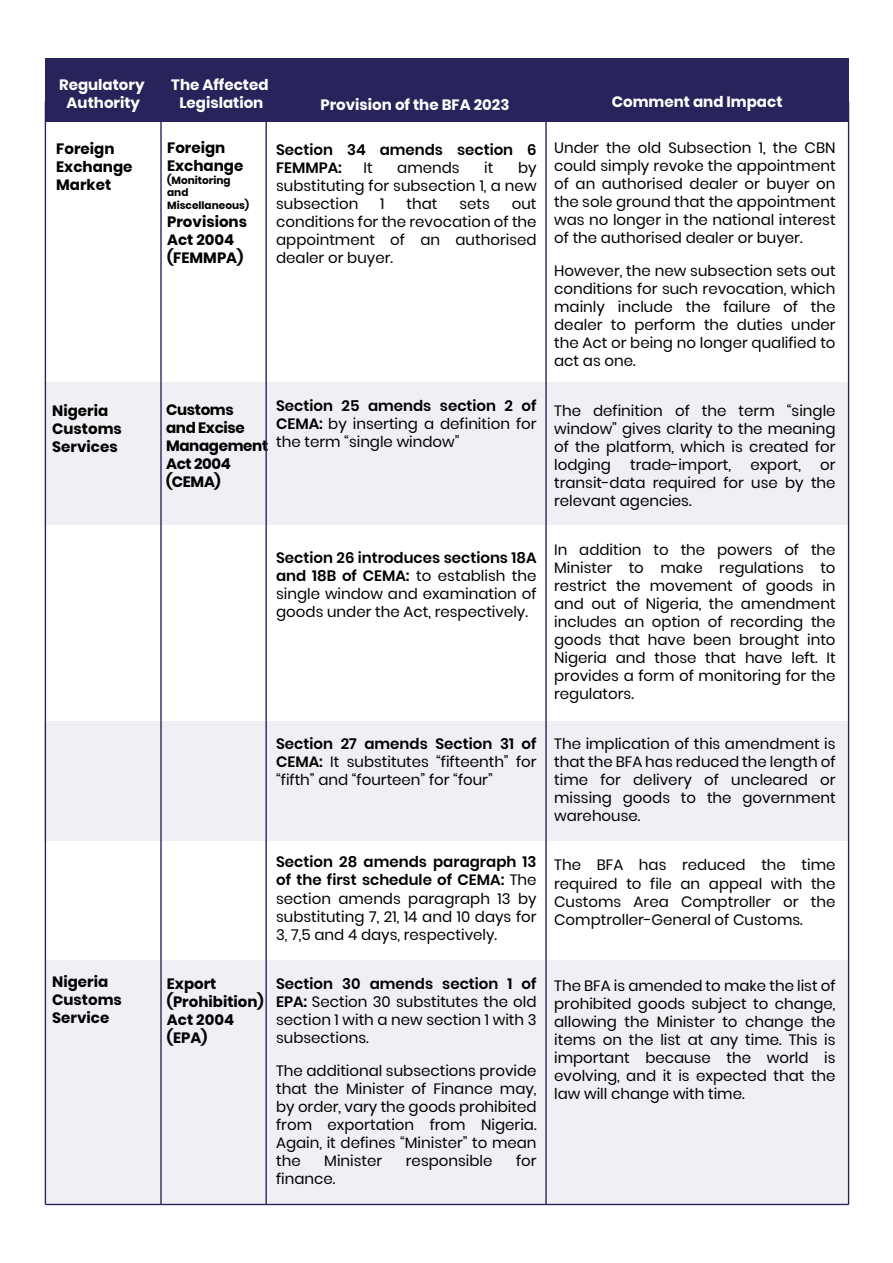
<style>
.page{position:relative;width:893px;height:1263px;background:#fff}
.page>*{position:absolute;margin:0;border:0;box-sizing:border-box;transform-origin:0 0}
.t1{font:15px/18px "Poppins";color:#000;text-align:justify}
.t2{font:700 15px/18px "Poppins";color:#000}
.t3{font:700 15px/18px "Poppins";color:#fff;text-align:center}
.t4{font:700 15px/18px "Poppins";letter-spacing:-.02em;color:#000}
.t5{font:600 15px/18px "Poppins";color:#000}
.t6{font:700 10.5px/12.6px "Poppins";color:#000}
.s1{font-weight:600}
</style>
<div class="page">
<div style="left:46px;top:383px;width:803px;height:142px;background:#f0f0f4"></div>
<div style="left:44px;top:721px;width:803px;height:119px;background:#f0f0f4"></div>
<div style="left:46px;top:960px;width:803px;height:244px;background:#f0f0f4"></div>
<div style="left:45px;top:59px;width:804px;height:63px;background:#29235c"></div>
<hr style="left:45px;top:102px;width:1px;height:1102px;background:#29235c">
<hr style="left:160px;top:102px;width:2px;height:1102px;background:#29235c">
<hr style="left:265px;top:102px;width:2px;height:1102px;background:#29235c">
<hr style="left:545px;top:102px;width:2px;height:1102px;background:#29235c">
<hr style="left:848px;top:102px;width:1px;height:1102px;background:#29235c">
<hr style="left:45px;top:1204px;width:804px;height:1px;background:#29235c">
<p class="t3" style="left:59px;top:76px;width:87px">Regulatory<br>Authority</p>
<p class="t3" style="left:171px;top:76px;width:99px">The Affected<br>Legislation</p>
<p class="t2" style="left:56px;top:140px;width:78px">Foreign<br>Exchange<br>Market</p>
<p class="t2" style="left:167px;top:139px;width:78px">Foreign<br>Exchange</p>
<p class="t6" style="left:167px;top:174px;width:84px">(Monitoring and<br>Miscellaneous)</p>
<p class="t2" style="left:167px;top:213px;width:81px">Provisions<br>Act 2004 (FEMMPA)</p>
<p class="t2" style="left:52px;top:402px;width:71px">Nigeria<br>Customs<br>Services</p>
<p class="t4" style="left:166px;top:400px;width:104px">Customs<br>and Excise<br>Management<br>Act 2004 (CEMA)</p>
<p class="t2" style="left:52px;top:973px;width:71px">Nigeria<br>Customs<br>Service</p>
<p class="t2" style="left:167px;top:975px;width:98px">Export (Prohibition)<br>Act 2004 (EPA)</p>
<p class="t3" style="left:320px;top:96px;width:190px">Provision of the BFA 2023</p>
<p class="t3" style="left:612px;top:93px;width:172px">Comment and Impact</p>
<p class="t5" style="left:276px;top:141px;width:262px">Section 34 amends section 6<br>FEMMPA:</p>
<p class="t1" style="left:554px;top:139px;width:283px">Under the old Subsection 1, the CBN could simply revoke the appointment of an authorised dealer or buyer on the sole ground that the appointment was no longer in the national interest of the authorised dealer or buyer.</p>
<p class="t1" style="left:554px;top:262px;width:283px">However, the new subsection sets out conditions for such revocation, which mainly include the failure of the dealer to perform the duties under the Act or being no longer qualified to act as one.</p>
<p class="t1" style="left:554px;top:402px;width:283px">The definition of the term “single window” gives clarity to the meaning of the platform, which is created for lodging</p>
<p class="t1" style="left:364px;top:159px;width:11px">It</p>
<p class="t1" style="left:397px;top:159px;width:64px">amends</p>
<p class="t1" style="left:484px;top:159px;width:11px">it</p>
<p class="t1" style="left:276px;top:159px;width:262px;text-indent:242px">by substituting for subsection 1, a new subsection</p>
<p class="t1" style="left:380px;top:195px;width:6px">1</p>
<p class="t1" style="left:407px;top:195px;width:32px">that</p>
<p class="t1" style="left:459px;top:195px;width:32px">sets</p>
<p class="t1" style="left:276px;top:195px;width:262px;text-indent:236px">out conditions for the revocation of the appointment of an authorised dealer or buyer.</p>
<p class="t1" style="left:276px;top:397px;width:262px"><span class="s1">Section 25 amends section 2 of CEMA:</span> by inserting a definition for the term “single window”</p>
<p class="t1" style="left:630px;top:456px;width:103px">trade-import,</p>
<p class="t1" style="left:750px;top:456px;width:52px">export,</p>
<p class="t1" style="left:554px;top:456px;width:283px;text-indent:266px">or transit-data required for use by the relevant agencies.</p>
<p class="t1" style="left:554px;top:541px;width:283px">In addition to the powers of the Minister to make regulations to restrict the movement of goods in and out of Nigeria, the amendment includes an option of recording the goods that have been brought into Nigeria and those that have left. It provides a form of monitoring for the regulators.</p>
<p class="t1" style="left:554px;top:735px;width:283px">The implication of this amendment is that the BFA has reduced the length of time for delivery of uncleared or missing goods to the government warehouse.</p>
<p class="t1" style="left:554px;top:856px;width:283px">The BFA has reduced the time required to file an appeal with the Customs Area Comptroller or the Comptroller-General of Customs.</p>
<p class="t1" style="left:276px;top:549px;width:262px"><span class="s1">Section 26 introduces sections 18A and 18B of CEMA:</span> to establish the single window and examination of goods under the Act, respectively.</p>
<p class="t1" style="left:276px;top:735px;width:262px"><span class="s1">Section 27 amends Section 31 of CEMA:</span> It substitutes “fifteenth” for “fifth” and “fourteen” for “four”</p>
<p class="t1" style="left:276px;top:853px;width:262px"><span class="s1">Section 28 amends paragraph 13 of the first schedule of CEMA:</span> The section amends paragraph 13 by substituting 7, 21, 14 and 10 days for 3, 7,5 and 4 days, respectively.</p>
<p class="t1" style="left:276px;top:975px;width:262px"><span class="s1">Section 30 amends section 1 of EPA:</span> Section 30 substitutes the old section 1 with a new section 1 with 3 subsections.</p>
<p class="t1" style="left:276px;top:1062px;width:262px">The additional subsections provide that the Minister of Finance may, by order, vary the goods prohibited from exportation from Nigeria.<br>Again, it defines “Minister” to mean the</p>
<p class="t1" style="left:554px;top:976px;width:283px">The BFA is amended to make the list of prohibited goods subject to change, allowing the Minister to change the items on the list at any time. This is important because the world is evolving, and it is expected that the law will change with time.</p>
<p class="t1" style="left:324px;top:1152px;width:60px">Minister</p>
<p class="t1" style="left:406px;top:1152px;width:88px">responsible</p>
<p class="t1" style="left:516px;top:1152px;width:22px">for</p>
<p class="t1" style="left:276px;top:1170px;width:61px">finance.</p>
</div>
